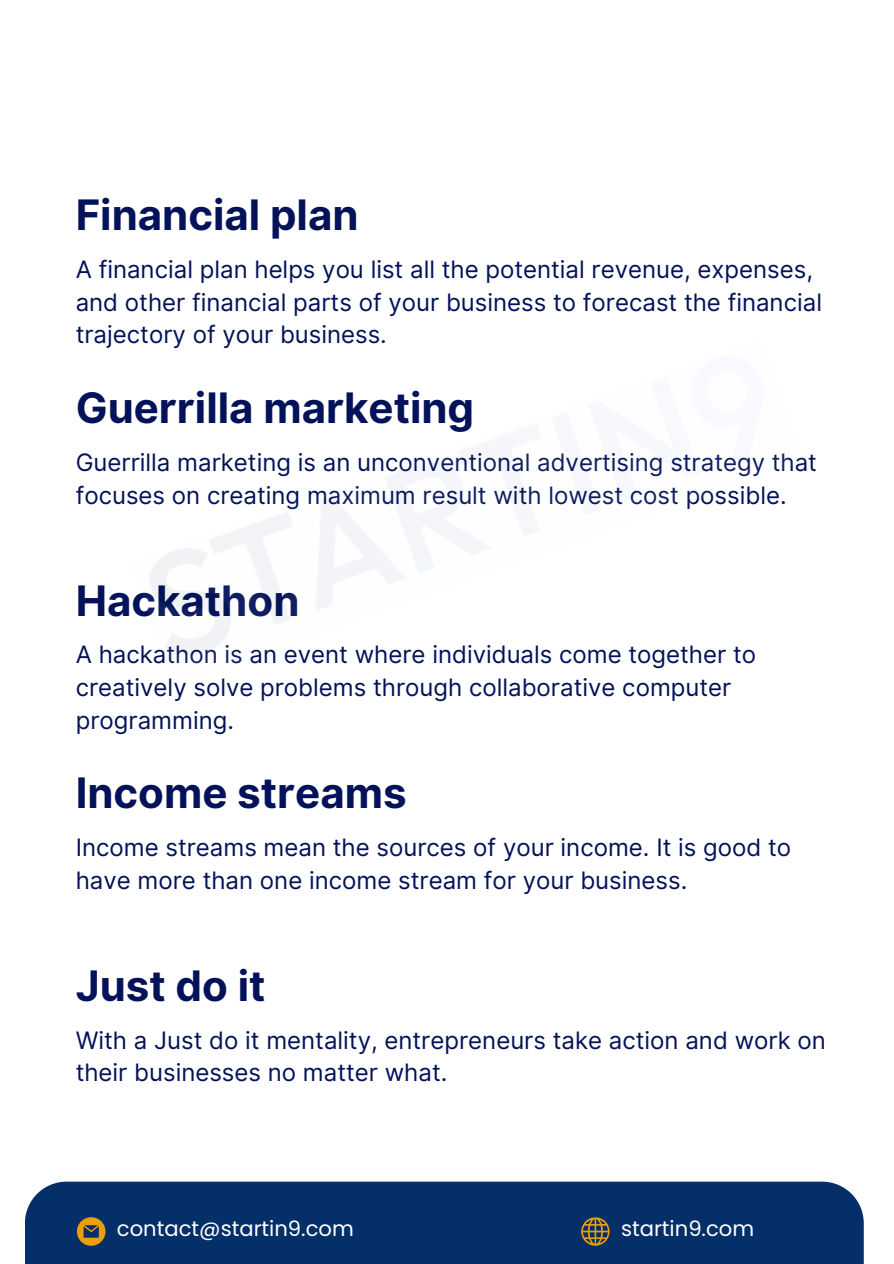
<style>
.page{position:relative;width:894px;height:1264px;background:#fff}
.page>*{position:absolute;margin:0;border:0;box-sizing:border-box;transform-origin:0 0}
.t1{font:700 42px "Inter";color:#031259}
.t2{font:24px/32.7px "Inter";color:#031259}
.t3{font:21.15px "Poppins";color:#fff}
</style>
<div class="page">
<div style="left:25px;top:1181px;width:838px;height:82px;background:#042f69"></div>
<svg style="left:581px;top:1217px;width:28px;height:28px"></svg>
<svg style="left:77px;top:1217px;width:28px;height:28px"></svg>
<h1 class="t1" style="left:76px;top:190px;width:284px">Financial plan</h1>
<h2 class="t2" style="left:76px;top:253px;width:747px">A financial plan helps you list all the potential revenue, expenses, and other financial parts of your business to forecast the financial trajectory of your business.</h2>
<p class="t1" style="left:76px;top:383px;width:400px">Guerrilla marketing</p>
<h1 class="t2" style="left:76px;top:446px;width:742px">Guerrilla marketing is an unconventional advertising strategy that focuses on creating maximum result with lowest cost possible.</h1>
<h2 class="t1" style="left:76px;top:575px;width:225px">Hackathon</h2>
<h1 class="t2" style="left:76px;top:638px;width:681px">A hackathon is an event where individuals come together to creatively solve problems through collaborative computer programming.</h1>
<h2 class="t1" style="left:76px;top:768px;width:332px">Income streams</h2>
<h1 class="t2" style="left:76px;top:831px;width:716px">Income streams mean the sources of your income. It is good to have more than one income stream for your business.</h1>
<h2 class="t1" style="left:76px;top:960px;width:191px">Just do it</h2>
<h1 class="t2" style="left:76px;top:1023px;width:751px">With a Just do it mentality, entrepreneurs take action and work on their businesses no matter what.</h1>
<p class="t3" style="left:117px;top:1214px;width:238px">contact@startin9.com</p>
<h2 class="t3" style="left:621px;top:1214px;width:135px">startin9.com</h2>
</div>
